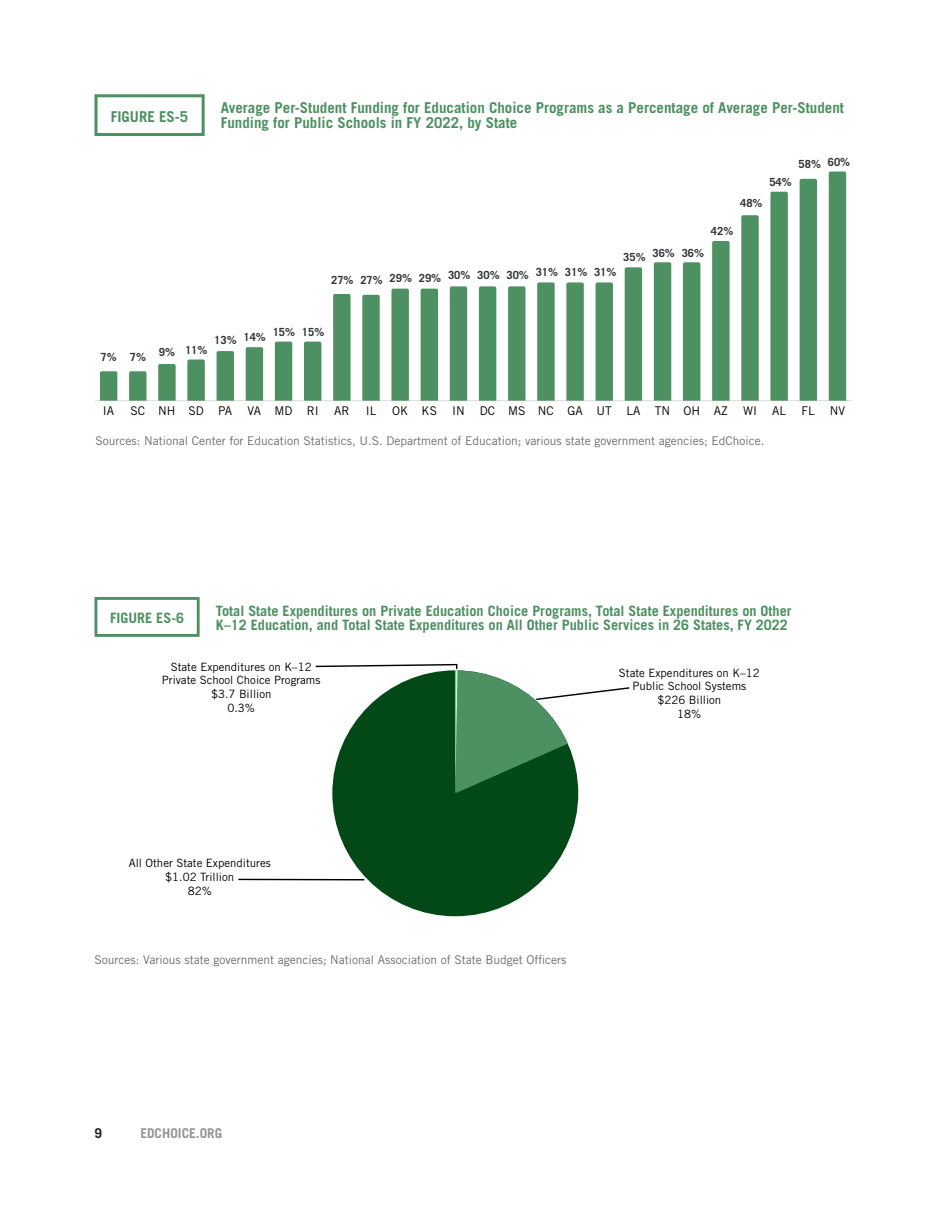
<style>
.page{position:relative;width:945px;height:1215px;background:#fff}
.page>*{position:absolute;margin:0;border:0;box-sizing:border-box;transform-origin:0 0}
.t1{font:700 15px/15px "Trade Gothic LT Std";color:#4d9062}
.t2{font:700 14.25px/14.2px "Trade Gothic LT Std";color:#4d9062}
.t3{font:700 13.5px "Trade Gothic LT Std";color:#939598}
.t4{font:700 13.5px "Trade Gothic LT Std";color:#231f20}
.t5{font:12px "Trade Gothic LT Std";color:#6c6d6d}
.t6{font:12px "Trade Gothic LT Std";color:#000}
.t7{font:11.4px/13.8px "Trade Gothic LT Std";color:#000;text-align:center}
.t8{font:700 11.25px "Trade Gothic LT Std";color:#343537}
</style>
<div class="page">
<hr style="left:95px;top:400px;width:756px;height:1px;background:#dbdbdb">
<svg style="left:100px;top:371px;width:17px;height:30px"></svg>
<svg style="left:129px;top:371px;width:18px;height:30px"></svg>
<svg style="left:158px;top:364px;width:18px;height:37px"></svg>
<svg style="left:187px;top:360px;width:18px;height:41px"></svg>
<svg style="left:217px;top:351px;width:17px;height:50px"></svg>
<svg style="left:246px;top:347px;width:17px;height:54px"></svg>
<svg style="left:275px;top:342px;width:17px;height:59px"></svg>
<svg style="left:304px;top:342px;width:17px;height:59px"></svg>
<svg style="left:333px;top:294px;width:18px;height:107px;background:#539367"></svg>
<svg style="left:362px;top:295px;width:18px;height:106px;background:#539367"></svg>
<svg style="left:391px;top:289px;width:18px;height:112px;background:#539367"></svg>
<div style="left:421px;top:289px;width:17px;height:112px;background:#4d9062"></div>
<div style="left:450px;top:286px;width:17px;height:115px;background:#4d9062"></div>
<div style="left:479px;top:286px;width:17px;height:115px;background:#4d9062"></div>
<svg style="left:508px;top:286px;width:17px;height:115px;background:#4e9163"></svg>
<svg style="left:537px;top:282px;width:18px;height:119px;background:#539468"></svg>
<svg style="left:566px;top:282px;width:18px;height:119px;background:#539468"></svg>
<div style="left:596px;top:282px;width:17px;height:119px;background:#4d9062"></div>
<div style="left:625px;top:267px;width:17px;height:134px;background:#4d9062"></div>
<div style="left:654px;top:262px;width:17px;height:139px;background:#4d9062"></div>
<div style="left:683px;top:262px;width:17px;height:139px;background:#4d9062"></div>
<svg style="left:712px;top:241px;width:18px;height:160px;background:#539367"></svg>
<svg style="left:741px;top:215px;width:18px;height:186px;background:#539367"></svg>
<svg style="left:770px;top:192px;width:18px;height:209px;background:#529367"></svg>
<div style="left:800px;top:179px;width:17px;height:222px;background:#4d9062"></div>
<div style="left:829px;top:172px;width:17px;height:229px;background:#4d9062"></div>
<svg style="left:94px;top:94px;width:111px;height:42px"></svg>
<div style="left:332px;top:670px;width:246px;height:246px;background:#034917;border-radius:50%"></div>
<svg style="left:315px;top:663px;width:315px;height:131px"></svg>
<hr style="left:238px;top:879px;width:126px;height:1px;background:#000">
<svg style="left:94px;top:597px;width:106px;height:40px"></svg>
<p class="t1" style="left:111px;top:109px;width:79px">FIGURE ES-5</p>
<p class="t1" style="left:221px;top:100px;width:625px">Average Per-Student Funding for Education Choice Programs as a Percentage of Average Per-Student<br>Funding for Public Schools in FY 2022, by State</p>
<p class="t8" style="left:828px;top:155px;width:24px">60%</p>
<p class="t8" style="left:799px;top:157px;width:24px">58%</p>
<p class="t8" style="left:769px;top:175px;width:24px">54%</p>
<p class="t8" style="left:740px;top:196px;width:24px">48%</p>
<p class="t8" style="left:711px;top:224px;width:24px">42%</p>
<p class="t8" style="left:623px;top:246px;width:82px">35% 36% 36%</p>
<p class="t8" style="left:390px;top:268px;width:228px">29% 29% 30% 30% 30% 31% 31% 31%</p>
<p class="t8" style="left:331px;top:273px;width:53px">27% 27%</p>
<p class="t8" style="left:101px;top:346px;width:108px">7% 7% 9% 11%</p>
<p class="t8" style="left:214px;top:333px;width:24px">13%</p>
<p class="t8" style="left:244px;top:325px;width:82px">14% 15% 15%</p>
<p class="t6" style="left:103px;top:403px;width:13px">IA</p>
<p class="t6" style="left:130px;top:403px;width:103px">SC NH SD PA</p>
<p class="t6" style="left:248px;top:403px;width:73px">VA MD RI</p>
<p class="t6" style="left:334px;top:403px;width:17px">AR</p>
<p class="t6" style="left:366px;top:403px;width:12px">IL</p>
<p class="t6" style="left:392px;top:403px;width:46px">OK KS</p>
<p class="t6" style="left:452px;top:403px;width:14px">IN</p>
<p class="t6" style="left:480px;top:403px;width:249px">DC MS NC GA UT LA TN OH AZ</p>
<p class="t6" style="left:743px;top:403px;width:15px">WI</p>
<p class="t6" style="left:772px;top:403px;width:16px">AL</p>
<p class="t6" style="left:802px;top:403px;width:45px">FL NV</p>
<p class="t5" style="left:96px;top:433px;width:670px">Sources: National Center for Education Statistics, U.S. Department of Education; various state government agencies; EdChoice.</p>
<p class="t2" style="left:216px;top:603px;width:577px">Total State Expenditures on Private Education Choice Programs, Total State Expenditures on Other<br>K–12 Education, and Total State Expenditures on All Other Public Services in 26 States, FY 2022</p>
<p class="t7" style="left:162px;top:659px;width:160px">State Expenditures on K–12<br>Private School Choice Programs $3.7 Billion<br>0.3%</p>
<p class="t7" style="left:619px;top:666px;width:142px">State Expenditures on K–12<br>Public School Systems $226 Billion<br>18%</p>
<p class="t2" style="left:110px;top:611px;width:75px">FIGURE ES-6</p>
<p class="t7" style="left:129px;top:856px;width:144px">All Other State Expenditures $1.02 Trillion<br>82%</p>
<p class="t5" style="left:94px;top:952px;width:474px">Sources: Various state government agencies; National Association of State Budget Officers</p>
<p class="t4" style="left:94px;top:1125px;width:9px">9</p>
<p class="t3" style="left:140px;top:1125px;width:83px">EDCHOICE.ORG</p>
</div>
